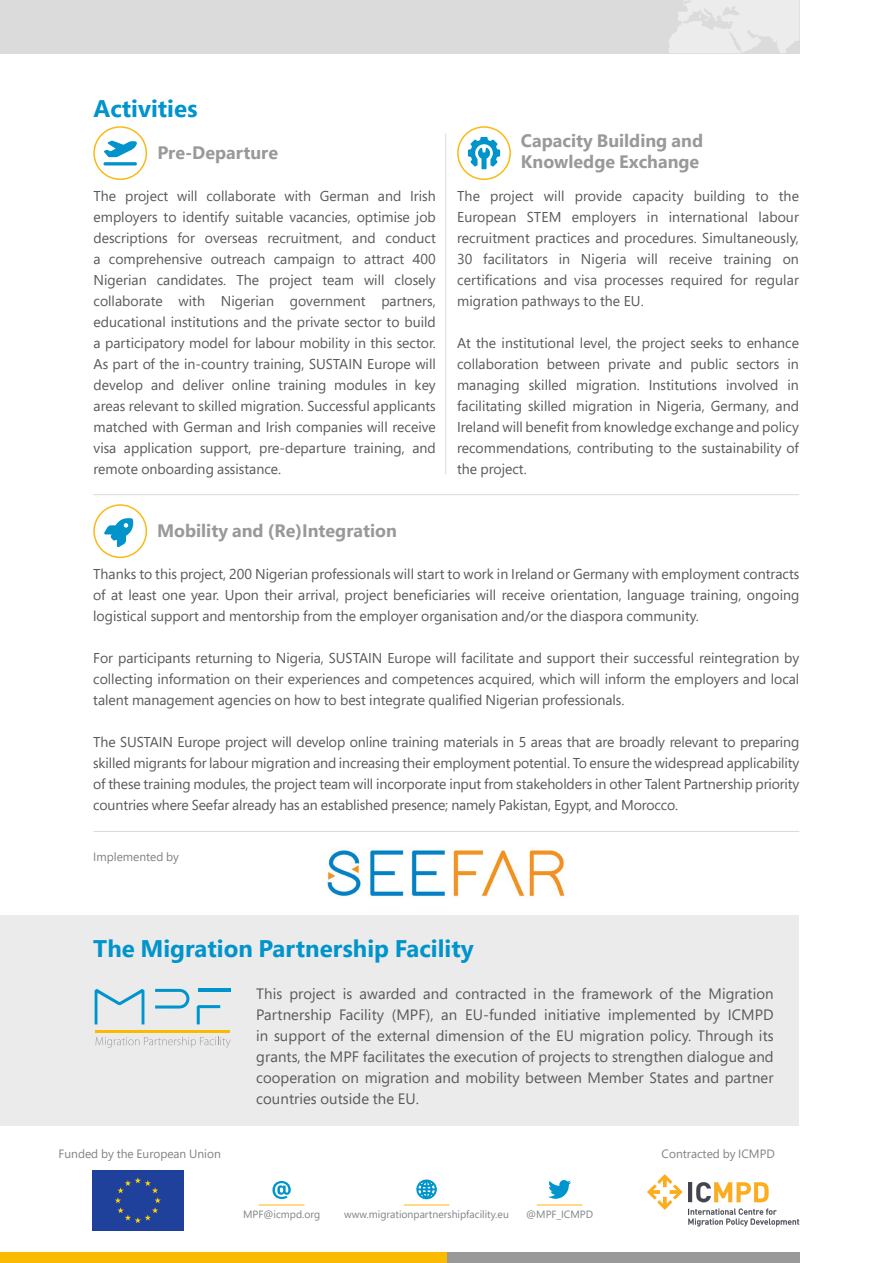
<style>
.page{position:relative;width:893px;height:1263px;background:#fff}
.page>*{position:absolute;margin:0;border:0;box-sizing:border-box;transform-origin:0 0}
.t1{font:700 24px "Segoe Pro";color:#0094cc}
.t2{font:700 18px/21px "Segoe Pro";color:#999}
.t3{font:15px/21px "Segoe Pro";letter-spacing:.005em;color:#58595b;text-align:justify}
.t4{font:14.25px/21px "Segoe Pro";color:#58595b;text-align:justify}
.t5{font:12px "Segoe Pro";color:#808285}
.t6{font:10.5px "Segoe Pro";color:#808285}
</style>
<div class="page">
<div style="left:0;top:1252px;width:447px;height:11px;background:#faba00"></div>
<div style="left:447px;top:1252px;width:352px;height:11px;background:#999"></div>
<div style="left:0;top:0;width:799px;height:53px;background:#dbdbdb"></div>
<svg style="left:668px;top:0;width:132px;height:53px"></svg>
<hr style="left:94px;top:831px;width:705px;height:1px;background:#dbdbdb">
<hr style="left:93px;top:494px;width:706px;height:1px;background:#dbdbdb">
<div style="left:93px;top:126px;width:54px;height:54px;border:2px solid #fab915;border-radius:50%"></div>
<svg style="left:103px;top:141px;width:34px;height:24px"></svg>
<svg style="left:104px;top:518px;width:30px;height:29px"></svg>
<div style="left:93px;top:504px;width:54px;height:54px;border:2px solid #fab915;border-radius:50%"></div>
<div style="left:457px;top:126px;width:54px;height:54px;border:2px solid #fab915;border-radius:50%"></div>
<svg style="left:468px;top:137px;width:32px;height:32px"></svg>
<svg style="left:647px;top:1174px;width:152px;height:52px"></svg>
<div style="left:92px;top:1170px;width:91px;height:61px;background:#20419b"></div>
<svg style="left:115px;top:1177px;width:46px;height:46px"></svg>
<svg style="left:548px;top:1180px;width:23px;height:19px"></svg>
<svg style="left:272px;top:1181px;width:19px;height:18px"></svg>
<svg style="left:416px;top:1179px;width:21px;height:20px"></svg>
<hr style="left:259px;top:1204px;width:45px;height:1px;background:#fdb913">
<hr style="left:404px;top:1204px;width:45px;height:1px;background:#fdb913">
<hr style="left:537px;top:1204px;width:45px;height:1px;background:#fdb913">
<div style="left:0;top:915px;width:799px;height:210px;background:#ebebeb"></div>
<svg style="left:95px;top:989px;width:49px;height:35px"></svg>
<svg style="left:155px;top:989px;width:34px;height:19px"></svg>
<hr style="left:198px;top:989px;width:33px;height:3px;background:#0094cc">
<svg style="left:197px;top:1005px;width:23px;height:19px"></svg>
<hr style="left:96px;top:1030px;width:134px;height:2px;background:#faba00">
<svg style="left:96px;top:1037px;width:135px;height:11px"></svg>
<img style="left:327px;top:848px;width:238px;height:50px">
<hr style="left:445px;top:134px;width:1px;height:340px;background:#dbdbdb">
<h1 class="t1" style="left:94px;top:91px;width:106px">Activities</h1>
<p class="t2" style="left:157px;top:142px;width:122px">Pre-Departure</p>
<p class="t4" style="left:94px;top:185px;width:344px">The project will collaborate with German and Irish employers to identify suitable vacancies, optimise job descriptions for overseas recruitment, and conduct a comprehensive outreach campaign to attract 400<br>Nigerian candidates. The project team will closely collaborate with Nigerian government partners, educational institutions and the private sector to build a participatory model for labour mobility in this sector.<br>As part of the in-country training, SUSTAIN Europe will develop and deliver online training modules in key areas relevant to skilled migration. Successful applicants matched with German and Irish companies will receive visa application support, pre-departure training, and remote onboarding assistance.</p>
<p class="t2" style="left:521px;top:130px;width:184px">Capacity Building and<br>Knowledge Exchange</p>
<p class="t4" style="left:457px;top:185px;width:343px">The project will provide capacity building to the European STEM employers in international labour recruitment practices and procedures. Simultaneously, 30 facilitators in Nigeria will receive training on certifications and visa processes required for regular migration pathways to the EU.</p>
<p class="t4" style="left:457px;top:332px;width:343px">At the institutional level, the project seeks to enhance collaboration between private and public sectors in managing skilled migration. Institutions involved in facilitating skilled migration in Nigeria, Germany, and Ireland will benefit from knowledge exchange and policy recommendations, contributing to the sustainability of the project.</p>
<p class="t2" style="left:157px;top:520px;width:241px">Mobility and (Re)Integration</p>
<p class="t4" style="left:93px;top:563px;width:708px">Thanks to this project, 200 Nigerian professionals will start to work in Ireland or Germany with employment contracts of at least one year. Upon their arrival, project beneficiaries will receive orientation, language training, ongoing logistical support and mentorship from the employer organisation and/or the diaspora community.</p>
<p class="t4" style="left:93px;top:647px;width:708px">For participants returning to Nigeria, SUSTAIN Europe will facilitate and support their successful reintegration by collecting information on their experiences and competences acquired, which will inform the employers and local talent management agencies on how to best integrate qualified Nigerian professionals.</p>
<p class="t4" style="left:93px;top:731px;width:708px">The SUSTAIN Europe project will develop online training materials in 5 areas that are broadly relevant to preparing skilled migrants for labour migration and increasing their employment potential. To ensure the widespread applicability of these training modules, the project team will incorporate input from stakeholders in other Talent Partnership priority countries where Seefar already has an established presence; namely Pakistan, Egypt, and Morocco.</p>
<p class="t5" style="left:93px;top:849px;width:87px">Implemented by</p>
<h1 class="t1" style="left:93px;top:931px;width:382px">The Migration Partnership Facility</h1>
<p class="t3" style="left:256px;top:983px;width:519px">This project is awarded and contracted in the framework of the Migration Partnership Facility (MPF), an EU-funded initiative implemented by ICMPD in support of the external dimension of the EU migration policy. Through its grants, the MPF facilitates the execution of projects to strengthen dialogue and cooperation on migration and mobility between Member States and partner countries outside the EU.</p>
<p class="t5" style="left:59px;top:1146px;width:164px">Funded by the European Union</p>
<p class="t6" style="left:243px;top:1207px;width:79px">MPF@icmpd.org</p>
<p class="t6" style="left:344px;top:1207px;width:166px">www.migrationpartnershipfacility.eu</p>
<p class="t6" style="left:526px;top:1207px;width:68px">@MPF_ICMPD</p>
<p class="t5" style="left:662px;top:1146px;width:115px">Contracted by ICMPD</p>
</div>
